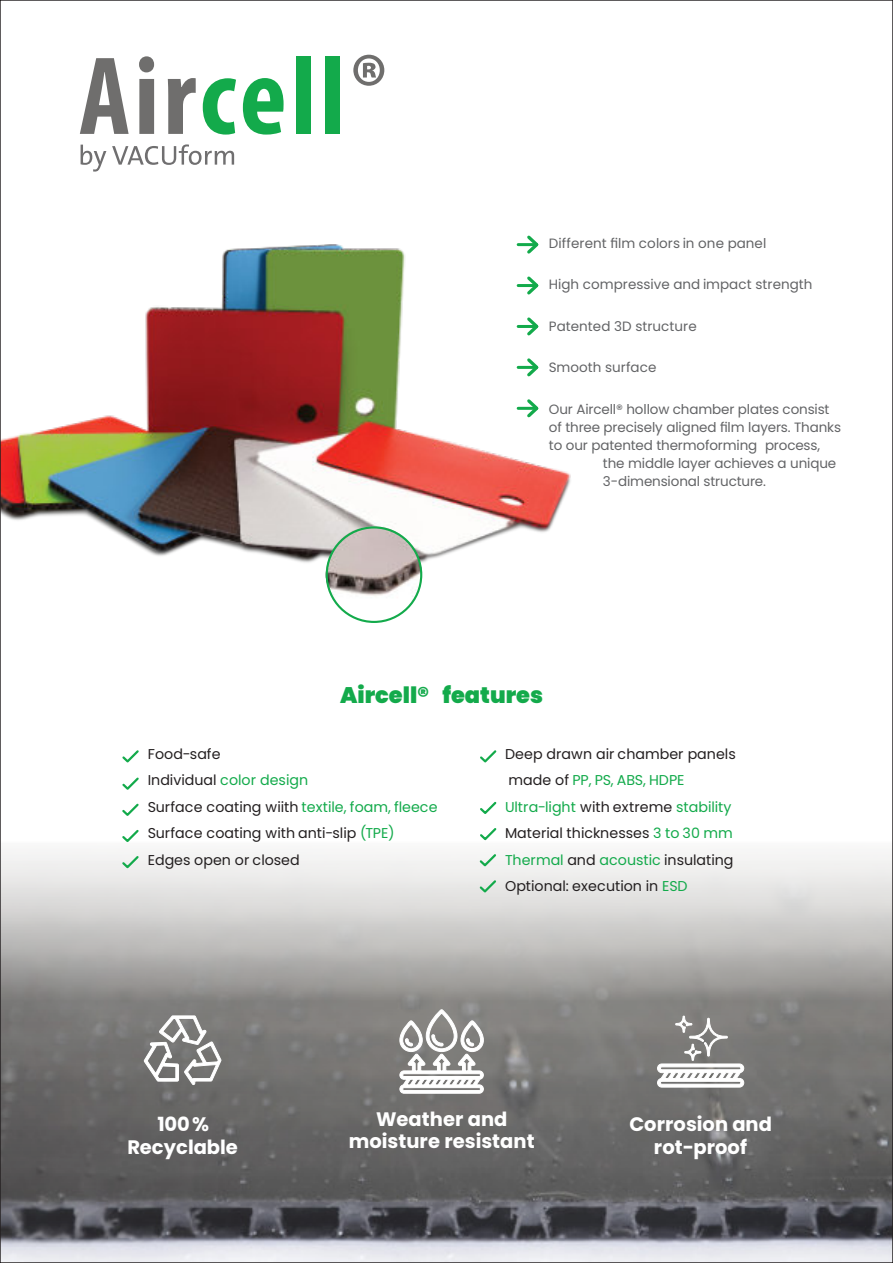
<style>
.page{position:relative;width:893px;height:1263px;background:#fff}
.page>*{position:absolute;margin:0;border:0;box-sizing:border-box;transform-origin:0 0}
.t1{font:900 22.5px "Poppins";color:#13aa4b}
.t2{font:700 19.5px "Poppins";color:#fff}
.t3{font:14.25px "Poppins";letter-spacing:.005em;color:#231f20}
.t4{font:14.25px "Poppins";color:#13aa4b}
.t5{font:13.5px "Poppins";letter-spacing:-.01em;color:#636466}
.s1{color:#231f20}
.s2{color:#13aa4b}
</style>
<div class="page">
<img style="left:2px;top:852px;width:889px;height:409px">
<img style="left:2px;top:245px;width:569px;height:318px">
<img style="left:326px;top:526px;width:96px;height:80px">
<div style="left:326px;top:526px;width:96px;height:97px;border:2px solid #13aa4b;border-radius:50%"></div>
<svg style="left:122px;top:750px;width:17px;height:13px"></svg>
<svg style="left:480px;top:801px;width:17px;height:13px"></svg>
<svg style="left:122px;top:777px;width:17px;height:13px"></svg>
<svg style="left:480px;top:828px;width:17px;height:13px"></svg>
<svg style="left:122px;top:803px;width:17px;height:13px"></svg>
<svg style="left:478px;top:852px;width:20px;height:16px"></svg>
<svg style="left:478px;top:878px;width:20px;height:16px"></svg>
<svg style="left:122px;top:830px;width:17px;height:12px"></svg>
<svg style="left:120px;top:854px;width:21px;height:16px"></svg>
<svg style="left:480px;top:750px;width:17px;height:13px"></svg>
<svg style="left:144px;top:1015px;width:77px;height:70px"></svg>
<svg style="left:399px;top:1008px;width:85px;height:86px"></svg>
<svg style="left:657px;top:1013px;width:87px;height:75px"></svg>
<svg style="left:353px;top:55px;width:31px;height:31px"></svg>
<svg style="left:80px;top:58px;width:49px;height:76px"></svg>
<svg style="left:139px;top:56px;width:15px;height:78px"></svg>
<svg style="left:168px;top:78px;width:28px;height:56px"></svg>
<svg style="left:203px;top:78px;width:33px;height:57px"></svg>
<svg style="left:243px;top:78px;width:41px;height:57px"></svg>
<div style="left:296px;top:56px;width:14px;height:78px;background:#13aa4b"></div>
<div style="left:325px;top:56px;width:15px;height:78px;background:#13aa4b"></div>
<svg style="left:81px;top:145px;width:25px;height:27px"></svg>
<svg style="left:112px;top:144px;width:122px;height:21px"></svg>
<hr style="left:518px;top:243px;width:19px;height:3px;background:#13aa4b">
<svg style="left:524px;top:235px;width:18px;height:22px"></svg>
<hr style="left:518px;top:284px;width:19px;height:3px;background:#13aa4b">
<svg style="left:524px;top:273px;width:18px;height:25px"></svg>
<hr style="left:518px;top:325px;width:19px;height:3px;background:#13aa4b">
<svg style="left:524px;top:314px;width:18px;height:24px"></svg>
<hr style="left:518px;top:366px;width:19px;height:3px;background:#13aa4b">
<svg style="left:524px;top:355px;width:18px;height:24px"></svg>
<hr style="left:518px;top:407px;width:19px;height:3px;background:#13aa4b">
<svg style="left:524px;top:396px;width:18px;height:24px"></svg>
<p class="t5" style="left:549px;top:234px;width:219px">Different film colors in one panel</p>
<p class="t5" style="left:549px;top:275px;width:265px">High compressive and impact strength</p>
<p class="t5" style="left:549px;top:317px;width:149px">Patented 3D structure</p>
<p class="t5" style="left:549px;top:358px;width:109px">Smooth surface</p>
<p class="t5" style="left:549px;top:399px;width:282px">Our Aircell® hollow chamber plates consist</p>
<p class="t5" style="left:549px;top:417px;width:294px">of three precisely aligned film layers. Thanks</p>
<p class="t5" style="left:549px;top:435px;width:273px">to our patented thermoforming process,</p>
<p class="t5" style="left:603px;top:453px;width:235px">the middle layer achieves a unique</p>
<p class="t5" style="left:603px;top:471px;width:164px">3-dimensional structure.</p>
<p class="t1" style="left:340px;top:679px;width:204px">Aircell® features</p>
<p class="t3" style="left:148px;top:744px;width:74px">Food-safe</p>
<p class="t4" style="left:148px;top:770px;width:162px"><span class="s1">Individual</span> color design</p>
<p class="t3" style="left:148px;top:797px;width:291px">Surface coating wiith <span class="s2">textile, foam, fleece</span></p>
<p class="t3" style="left:148px;top:823px;width:248px">Surface coating with anti-slip <span class="s2">(TPE)</span></p>
<p class="t3" style="left:148px;top:850px;width:153px">Edges open or closed</p>
<p class="t3" style="left:505px;top:744px;width:232px">Deep drawn air chamber panels</p>
<p class="t4" style="left:509px;top:770px;width:177px"><span class="s1">made of</span> PP, PS, ABS, HDPE</p>
<p class="t4" style="left:505px;top:797px;width:228px">Ultra-light <span class="s1">with extreme</span> stability</p>
<p class="t3" style="left:505px;top:823px;width:229px">Material thicknesses <span class="s2">3 to 30 mm</span></p>
<p class="t4" style="left:505px;top:850px;width:230px">Thermal <span class="s1">and</span> acoustic <span class="s1">insulating</span></p>
<p class="t3" style="left:505px;top:876px;width:184px">Optional: execution in <span class="s2">ESD</span></p>
<p class="t2" style="left:158px;top:1111px;width:53px">100 %</p>
<p class="t2" style="left:127px;top:1133px;width:112px">Recyclable</p>
<p class="t2" style="left:376px;top:1105px;width:133px">Weather and</p>
<p class="t2" style="left:349px;top:1128px;width:187px">moisture resistant</p>
<p class="t2" style="left:629px;top:1111px;width:144px">Corrosion and</p>
<p class="t2" style="left:654px;top:1133px;width:95px">rot-proof</p>
</div>
